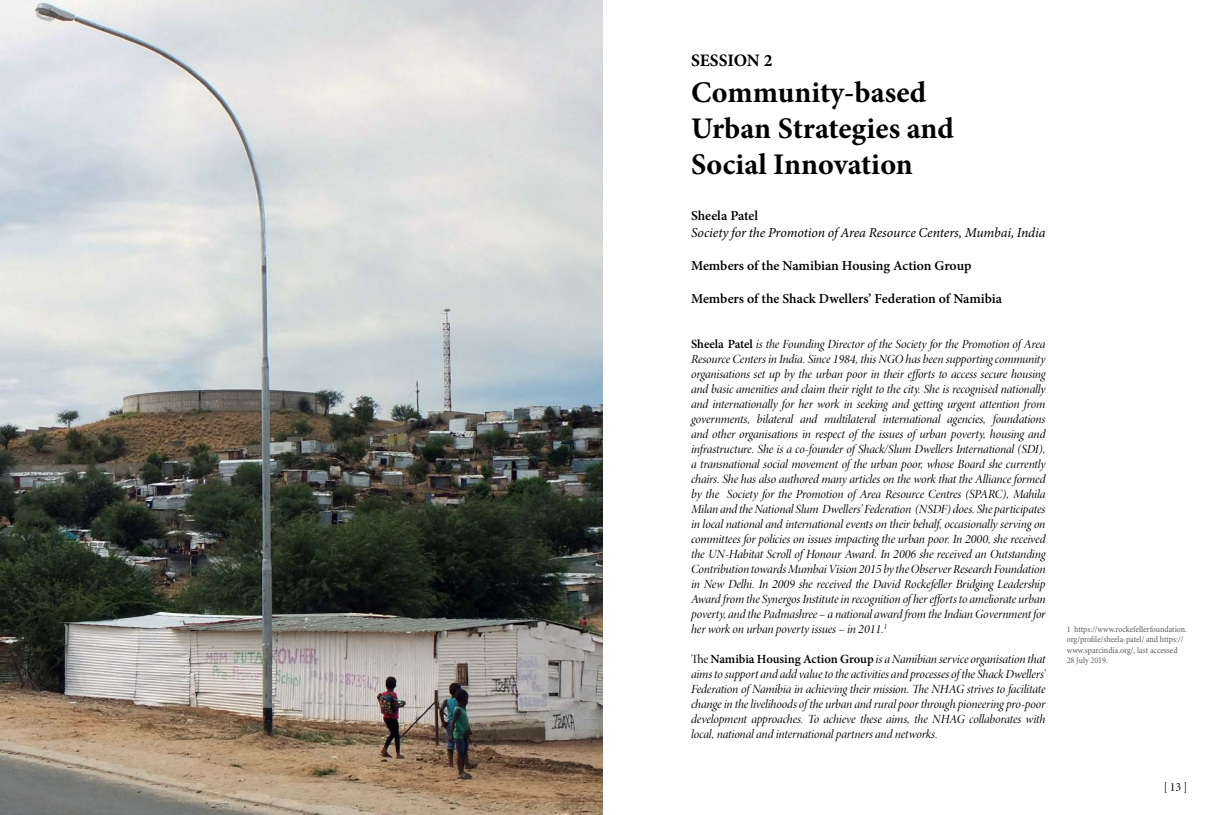
<style>
.page{position:relative;width:1205px;height:815px;background:#fff}
.page>*{position:absolute;margin:0;border:0;box-sizing:border-box;transform-origin:0 0}
.t1{font:700 30px/36px "Minion Pro";color:#000}
.t2{font:700 17.5px "Minion Pro";letter-spacing:-.01em;color:#000}
.t3{font:600 13.75px "Minion Pro";letter-spacing:-.005em;color:#000}
.t4{font:italic 13.75px "Minion Pro";letter-spacing:-.01em;color:#000}
.t5{font:12.5px/15px "Minion Pro It Disp";letter-spacing:-.01em;color:#000;text-align:justify}
.t6{font:12.5px "Minion Pro Disp";color:#000}
.t7{font:condensed 8.75px/10.5px "Minion Pro";letter-spacing:-.005em;color:#5b5f62}
.s1{font-family:"Minion Pro";font-weight:600}
.s2{font-family:"Minion Pro Disp"}
</style>
<div class="page">
<img style="left:0;top:0;width:602px;height:815px">
<h2 class="t2" style="left:691px;top:48px;width:83px">SESSION 2</h2>
<h1 class="t1" style="left:691px;top:74px;width:264px">Community-based<br>Urban Strategies and<br>Social Innovation</h1>
<p class="t3" style="left:691px;top:206px;width:68px">Sheela Patel</p>
<p class="t4" style="left:691px;top:223px;width:356px">Society for the Promotion of Area Resource Centers, Mumbai, India</p>
<p class="t3" style="left:691px;top:256px;width:282px">Members of the Namibian Housing Action Group</p>
<p class="t3" style="left:691px;top:289px;width:312px">Members of the Shack Dwellers’ Federation of Namibia</p>
<p class="t5" style="left:691px;top:337px;width:356px"><span class="s1">Sheela Patel</span> is the Founding Director of the Society for the Promotion of Area Resource Centers in India. Since 1984, this NGO has been supporting community organisations set up by the urban poor in their efforts to access secure housing and basic amenities and claim their right to the city. She is recognised nationally and internationally for her work in seeking and getting urgent attention from governments, bilateral and multilateral international agencies, foundations and other organisations in respect of the issues of urban poverty, housing and infrastructure. She is a co-founder of Shack/Slum Dwellers International (SDI), a transnational social movement of the urban poor, whose Board she currently chairs. She has also authored many articles on the work that the Alliance formed by the Society for the Promotion of Area Resource Centres (SPARC), Mahila Milan and the National Slum Dwellers’ Federation (NSDF) does. She participates in local national and international events on their behalf, occasionally serving on committees for policies on issues impacting the urban poor. In 2000, she received the UN-Habitat Scroll of Honour Award. In 2006 she received an Outstanding Contribution towards Mumbai Vision 2015 by the Observer Research Foundation in New Delhi. In 2009 she received the David Rockefeller Bridging Leadership Award from the Synergos Institute in recognition of her efforts to ameliorate urban poverty, and the Padmashree – a national award from the Indian Government for her work on urban poverty issues – in 2011.<sup>1</sup></p>
<p class="t5" style="left:691px;top:652px;width:356px"><span class="s2">The</span> <span class="s1">Namibia Housing Action Group</span> is a Namibian service organisation that aims to support and add value to the activities and processes of the Shack Dwellers’ Federation of Namibia in achieving their mission. The NHAG strives to facilitate change in the livelihoods of the urban and rural poor through pioneering pro-poor development approaches. To achieve these aims, the NHAG collaborates with local, national and international partners and networks.</p>
<p class="t7" style="left:1067px;top:624px;width:122px">1 https://www.rockefellerfoundation. org/profile/sheela-patel/ and https:// www.sparcindia.org/, last accessed 28 July 2019.</p>
<p class="t6" style="left:1163px;top:779px;width:25px">[ 13 ]</p>
</div>
